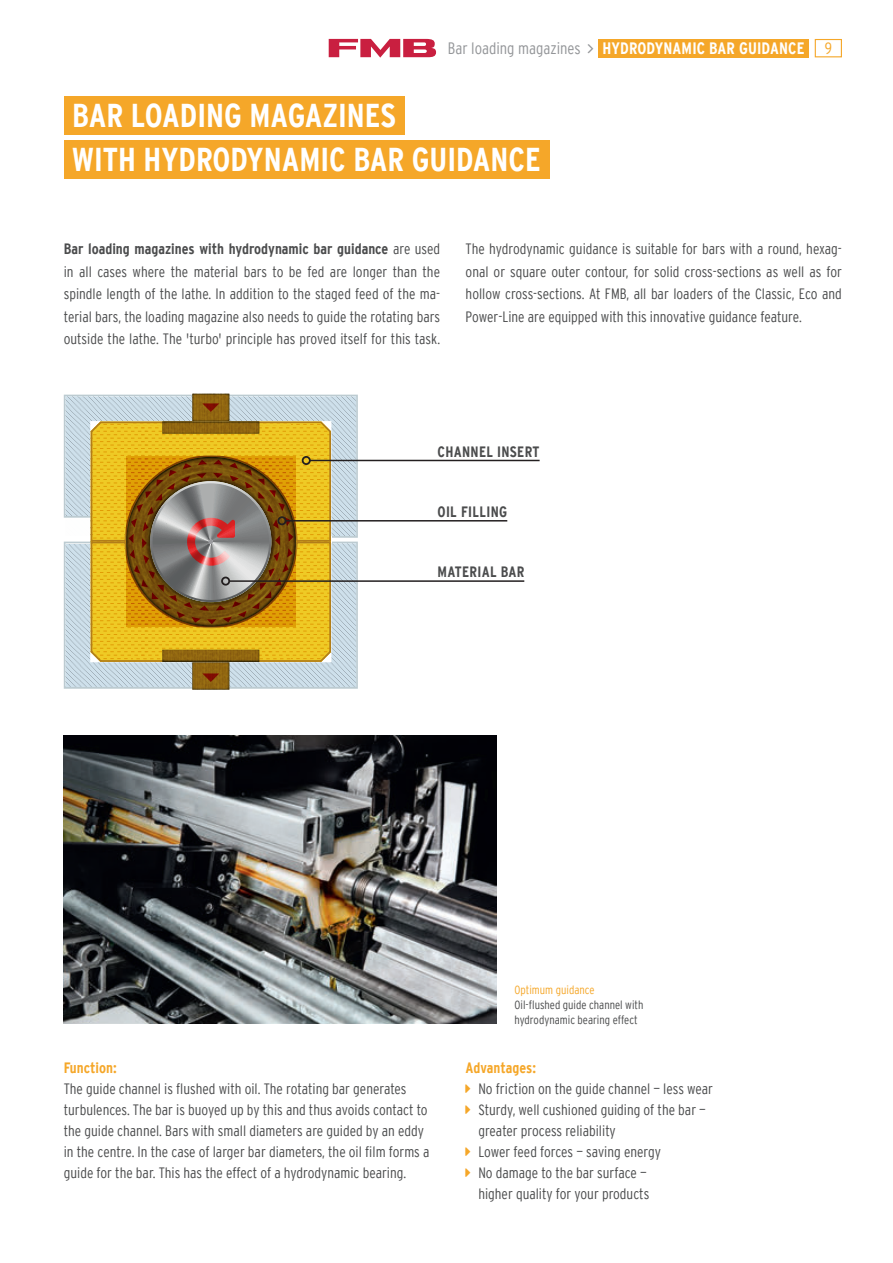
<style>
.page{position:relative;width:893px;height:1263px;background:#fff}
.page>*{position:absolute;margin:0;border:0;box-sizing:border-box;transform-origin:0 0}
.t1{font:700 condensed 33px/44.1px "Interstate";color:#fff}
.t2{font:700 condensed 16.5px "Interstate";letter-spacing:.01em;color:#fff}
.t3{font:300 condensed 16.5px "Interstate";color:#939598}
.t4{font:300 condensed 15px/21px "Interstate";color:#4b4c4d;text-align:justify}
.t5{font:700 condensed 15px "Interstate";letter-spacing:.02em;color:#4b4c4d}
.t6{font:700 condensed 15px "Interstate";color:#f5a729}
.t7{font:300 condensed 12px/15px "Interstate";color:#4b4c4d}
.t8{font:300 condensed 12px "Interstate";color:#f5a729}
.s1{font-weight:300;color:#f5a729}
.s2{font-weight:700}
</style>
<div class="page">
<div style="left:815px;top:39px;width:27px;height:18px;border:1px solid #f5a729"></div>
<svg style="left:329px;top:39px;width:107px;height:19px"></svg>
<div style="left:598px;top:39px;width:211px;height:18px;background:#f5a729"></div>
<svg style="left:65px;top:396px;width:291px;height:291px;background:#c9d8e0"></svg>
<svg style="left:91px;top:394px;width:240px;height:296px;background:#bb9c4a"></svg>
<hr style="left:310px;top:460px;width:230px;height:1px;background:#231f20">
<div style="left:302px;top:456px;width:9px;height:9px;border:2px solid #231f20;border-radius:50%"></div>
<hr style="left:286px;top:520px;width:221px;height:1px;background:#231f20">
<div style="left:277px;top:516px;width:9px;height:9px;border:2px solid #231f20;border-radius:50%"></div>
<hr style="left:229px;top:580px;width:295px;height:2px;background:#231f20">
<div style="left:221px;top:577px;width:9px;height:9px;border:2px solid #231f20;border-radius:50%"></div>
<div style="left:64px;top:96px;width:340px;height:39px;background:#f5a729"></div>
<div style="left:64px;top:140px;width:485px;height:39px;background:#f5a729"></div>
<img style="left:64px;top:736px;width:432px;height:288px">
<p class="t3" style="left:448px;top:38px;width:134px">Bar loading magazines</p>
<p class="t2" style="left:602px;top:39px;width:231px">HYDRODYNAMIC BAR GUIDANCE <span class="s1">9</span></p>
<h1 class="t1" style="left:72px;top:93px;width:470px">BAR LOADING MAGAZINES<br>WITH HYDRODYNAMIC BAR GUIDANCE</h1>
<p class="t4" style="left:64px;top:238px;width:378px;line-height:22.5px"><span class="s2">Bar loading magazines with hydrodynamic bar guidance</span> are used in all cases where the material bars to be fed are longer than the spindle length of the lathe. In addition to the staged feed of the ma&shy;terial bars, the loading magazine also needs to guide the rotating bars outside the lathe. The 'turbo' principle has proved itself for this task.</p>
<p class="t4" style="left:466px;top:238px;width:378px;line-height:22.5px">The hydrodynamic guidance is suitable for bars with a round, hexag&shy;onal or square outer contour, for solid cross-sections as well as for hollow cross-sections. At FMB, all bar loaders of the Classic, Eco and Power-Line are equipped with this innovative guidance feature.</p>
<p class="t5" style="left:438px;top:443px;width:103px">CHANNEL INSERT</p>
<p class="t5" style="left:438px;top:503px;width:71px">OIL FILLING</p>
<p class="t5" style="left:438px;top:564px;width:88px">MATERIAL BAR</p>
<p class="t6" style="left:64px;top:1059px;width:55px">Function:</p>
<p class="t4" style="left:64px;top:1078px;width:367px;text-align:left">The guide channel is flushed with oil. The rotating bar generates turbulences. The bar is buoyed up by this and thus avoids contact to the guide channel. Bars with small diameters are guided by an eddy in the centre. In the case of larger bar diameters, the oil film forms a guide for the bar. This has the effect of a hydrodynamic bearing.</p>
<p class="t8" style="left:514px;top:983px;width:82px">Optimum guidance</p>
<p class="t7" style="left:514px;top:997px;width:131px">Oil-flushed guide channel with hydrodynamic bearing effect</p>
<p class="t6" style="left:466px;top:1059px;width:72px">Advantages:</p>
<p class="t4" style="left:478px;top:1078px;width:236px;text-align:left">No friction on the guide channel — less wear Sturdy, well cushioned guiding of the bar — greater process reliability<br>Lower feed forces — saving energy<br>No damage to the bar surface —<br>higher quality for your products</p>
</div>
